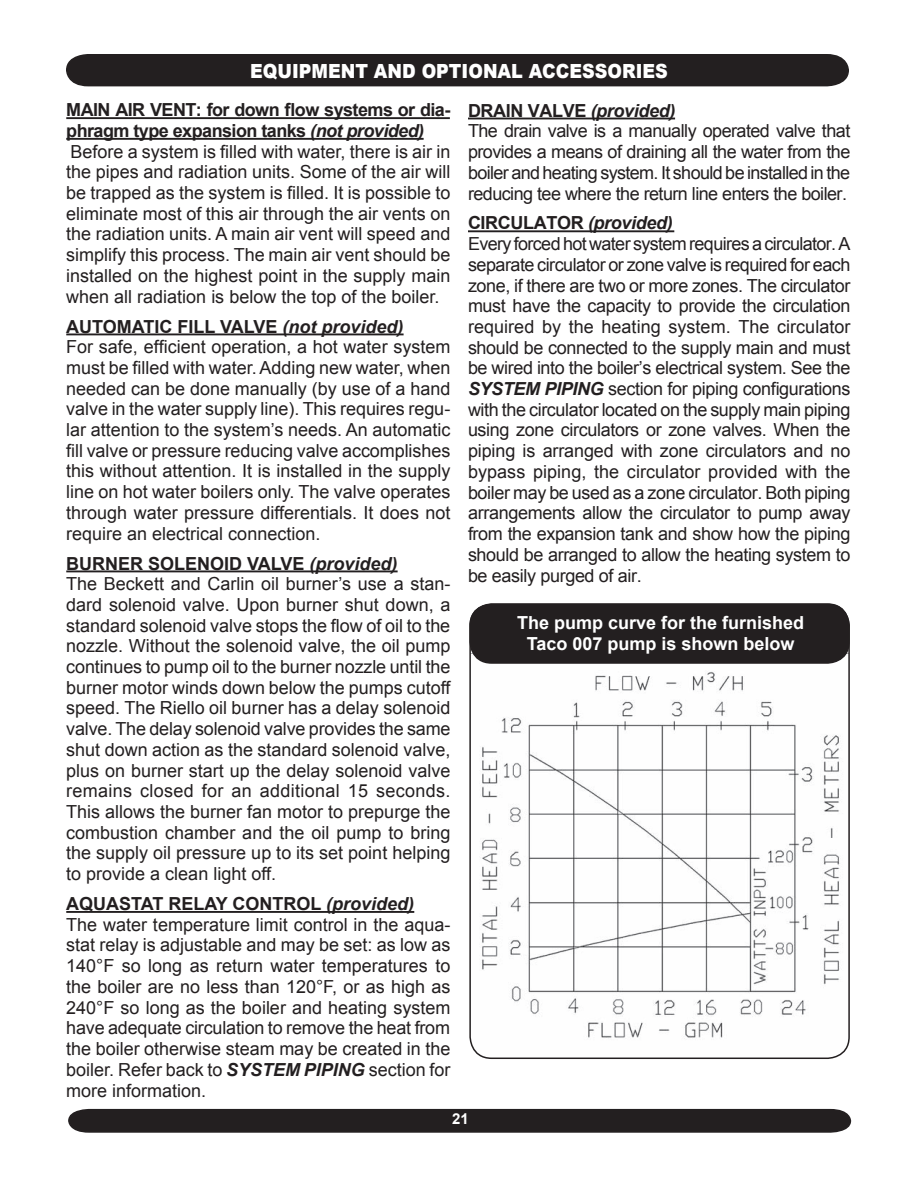
<style>
.page{position:relative;width:918px;height:1188px;background:#fff}
.page>*{position:absolute;margin:0;border:0;box-sizing:border-box;transform-origin:0 0}
.t1{font:900 19.5px "Arial";color:#fff;scale:.9 1}
.t2{font:18px/20.7px "Arial";color:#231f20}
.t3{font:18px/20.7px "Arial";letter-spacing:-.02em;color:#231f20}
.t4{font:18px/20.7px "Arial";letter-spacing:-.03em;color:#231f20}
.t5{font:700 18px/21.6px "Arial";color:#fff;text-align:center}
.t6{font:700 15px "Arial";color:#fff}
.s1{font-weight:700}
.s2{font-weight:700;font-style:italic}
</style>
<div class="page">
<div style="left:68px;top:1108px;width:784px;height:24px;background:#231f20"></div>
<hr style="left:66px;top:117px;width:384px;height:2px;background:#231f20">
<hr style="left:66px;top:138px;width:358px;height:2px;background:#231f20">
<hr style="left:66px;top:333px;width:338px;height:2px;background:#231f20">
<hr style="left:66px;top:570px;width:332px;height:2px;background:#231f20">
<hr style="left:66px;top:911px;width:348px;height:2px;background:#231f20">
<div style="left:66px;top:54px;width:783px;height:32px;background:#231f20"></div>
<hr style="left:468px;top:118px;width:207px;height:1px;background:#231f20">
<hr style="left:468px;top:230px;width:206px;height:2px;background:#231f20">
<svg style="left:469px;top:663px;width:381px;height:395px"></svg>
<div style="left:469px;top:603px;width:381px;height:60px;background:#231f20"></div>
<p class="t1" style="left:250px;top:57px;width:466px">EQUIPMENT AND OPTIONAL ACCESSORIES</p>
<p class="t4" style="left:468px;top:100px;width:384px"><span class="s1">DRAIN VALVE</span> <span class="s2">(provided)<br></span>The drain valve is a manually operated valve that provides a means of draining all the water from the boiler and heating system. It should be installed in the reducing tee where the return line enters the boiler.</p>
<p class="t3" style="left:468px;top:213px;width:384px"><span class="s1">CIRCULATOR</span> <span class="s2">(provided)<br></span>Every forced hot water system requires a circulator. A separate circulator or zone valve is required for each zone, if there are two or more zones. The circulator must have the capacity to provide the circulation required by the heating system. The circulator should be connected to the supply main and must be wired into the boiler’s electrical system. See the <span class="s2">SYSTEM PIPING</span> section for piping configurations with the circulator located on the supply main piping using zone circulators or zone valves. When the piping is arranged with zone circulators and no bypass piping, the circulator provided with the boiler may be used as a zone circulator. Both piping arrangements allow the circulator to pump away from the expansion tank and show how the piping should be arranged to allow the heating system to be easily purged of air.</p>
<p class="t5" style="left:517px;top:612px;width:289px">The pump curve for the furnished<br>Taco 007 pump is shown below</p>
<p class="t2" style="left:66px;top:100px;width:386px"><span class="s1">MAIN AIR VENT: for down flow systems or dia&shy;phragm type expansion tanks</span> <span class="s2">(not provided)<br></span>Before a system is filled with water, there is air in the pipes and radiation units. Some of the air will be trapped as the system is filled. It is possible to eliminate most of this air through the air vents on the radiation units. A main air vent will speed and simplify this process. The main air vent should be installed on the highest point in the supply main when all radiation is below the top of the boiler.</p>
<p class="t2" style="left:66px;top:316px;width:386px"><span class="s1">AUTOMATIC FILL VALVE</span> <span class="s2">(not provided)<br></span>For safe, efficient operation, a hot water system must be filled with water. Adding new water, when needed can be done manually (by use of a hand valve in the water supply line). This requires regu&shy;lar attention to the system’s needs. An automatic fill valve or pressure reducing valve accomplishes this without attention. It is installed in the supply line on hot water boilers only. The valve operates through water pressure differentials. It does not require an electrical connection.</p>
<p class="t2" style="left:66px;top:553px;width:386px"><span class="s1">BURNER SOLENOID VALVE</span> <span class="s2">(provided)<br></span>The Beckett and Carlin oil burner’s use a stan&shy;dard solenoid valve. Upon burner shut down, a standard solenoid valve stops the flow of oil to the nozzle. Without the solenoid valve, the oil pump continues to pump oil to the burner nozzle until the burner motor winds down below the pumps cutoff speed. The Riello oil burner has a delay solenoid valve. The delay solenoid valve provides the same shut down action as the standard solenoid valve, plus on burner start up the delay solenoid valve remains closed for an additional 15 seconds.<br>This allows the burner fan motor to prepurge the combustion chamber and the oil pump to bring the supply oil pressure up to its set point helping to provide a clean light off.</p>
<p class="t2" style="left:66px;top:894px;width:386px"><span class="s1">AQUASTAT RELAY CONTROL</span> <span class="s2">(provided)<br></span>The water temperature limit control in the aqua&shy;stat relay is adjustable and may be set: as low as 140°F so long as return water temperatures to the boiler are no less than 120°F, or as high as 240°F so long as the boiler and heating system have adequate circulation to remove the heat from the boiler otherwise steam may be created in the boiler. Refer back to <span class="s2">SYSTEM PIPING</span> section for more information.</p>
<p class="t6" style="left:452px;top:1109px;width:18px">21</p>
</div>
